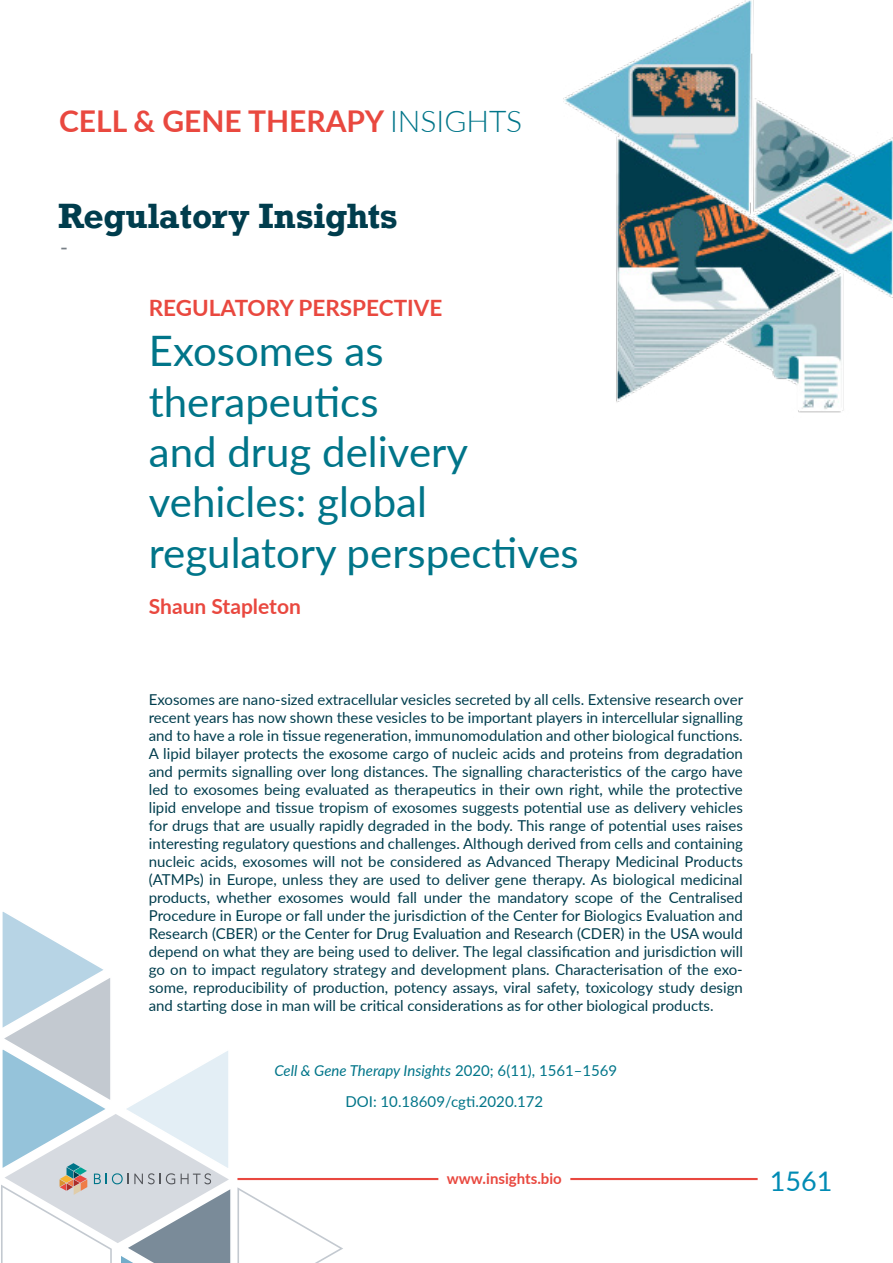
<style>
.page{position:relative;width:893px;height:1263px;background:#fff}
.page>*{position:absolute;margin:0;border:0;box-sizing:border-box;transform-origin:0 0}
.t1{font:42px/50.4px "Lato";color:#007589}
.t2{font:700 33px "Rockwell";color:#003d4d}
.t3{font:700 30px "Lato";color:#e9483f}
.t4{font:27px "Lato";color:#008bb4}
.t5{font:700 22.5px "Lato";color:#e9483f}
.t6{font:500 21.15px "Lato";color:#777f86}
.t7{font:700 21px "Lato";color:#e9483f}
.t8{font:15px/18px "Lato";color:#003d4d;text-align:justify}
.t9{font:15px/31.2px "Lato";color:#007589;text-align:center}
.t10{font:700 15px "Lato";color:#e9483f}
.s1{font-weight:300;color:#007589}
.s2{font-style:italic}
</style>
<div class="page">
<img style="left:563px;top:0;width:330px;height:413px">
<hr style="left:237px;top:1178px;width:571px;height:2px;background:#e9483f">
<div style="left:438px;top:1166px;width:132px;height:17px;background:#fff"></div>
<svg style="left:1px;top:912px;width:342px;height:351px"></svg>
<div style="left:758px;top:1174px;width:83px;height:17px;background:#fff"></div>
<h3 class="t3" style="left:59px;top:99px;width:465px">CELL &amp; GENE THERAPY <span class="s1">INSIGHTS</span></h3>
<h2 class="t2" style="left:58px;top:194px;width:341px">Regulatory Insights</h2>
<h3 class="t6" style="left:60px;top:232px;width:9px">-</h3>
<h3 class="t5" style="left:149px;top:291px;width:295px">REGULATORY PERSPECTIVE</h3>
<h1 class="t1" style="left:149px;top:324px;width:431px">Exosomes as therapeutics<br>and drug delivery vehicles: global regulatory perspectives</h1>
<h3 class="t7" style="left:149px;top:591px;width:154px">Shaun Stapleton</h3>
<p class="t8" style="left:149px;top:689px;width:596px">Exosomes are nano-sized extracellular vesicles secreted by all cells. Extensive research over recent years has now shown these vesicles to be important players in intercellular signalling and to have a role in tissue regeneration, immunomodulation and other biological functions.<br>A lipid bilayer protects the exosome cargo of nucleic acids and proteins from degradation and permits signalling over long distances. The signalling characteristics of the cargo have led to exosomes being evaluated as therapeutics in their own right, while the protective lipid envelope and tissue tropism of exosomes suggests potential use as delivery vehicles for drugs that are usually rapidly degraded in the body. This range of potential uses raises interesting regulatory questions and challenges. Although derived from cells and containing nucleic acids, exosomes will not be considered as Advanced Therapy Medicinal Products (ATMPs) in Europe, unless they are used to deliver gene therapy. As biological medicinal products, whether exosomes would fall under the mandatory scope of the Centralised Procedure in Europe or fall under the jurisdiction of the Center for Biologics Evaluation and Research (CBER) or the Center for Drug Evaluation and Research (CDER) in the USA would depend on what they are being used to deliver. The legal classification and jurisdiction will go on to impact regulatory strategy and development plans. Characterisation of the exo&shy;some, reproducibility of production, potency assays, viral safety, toxicology study design and starting dose in man will be critical considerations as for other biological products.</p>
<p class="t9" style="left:274px;top:1054px;width:344px"><span class="s2">Cell &amp; Gene Therapy Insights</span> 2020; 6(11), 1561–1569<br>DOI: 10.18609/cgti.2020.172</p>
<p class="t10" style="left:447px;top:1167px;width:116px">www.insights.bio</p>
<h3 class="t4" style="left:770px;top:1162px;width:64px">1561</h3>
</div>
